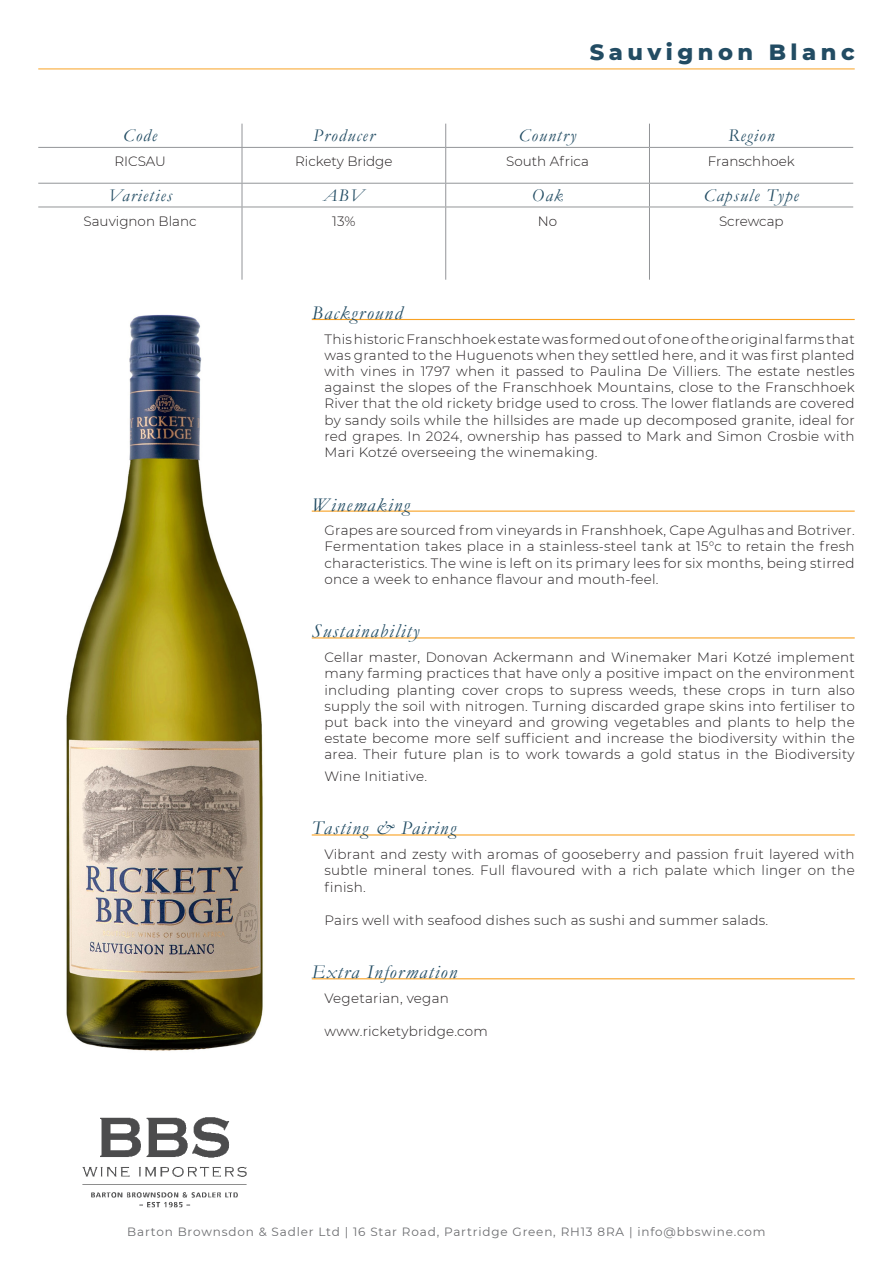
<style>
.page{position:relative;width:893px;height:1263px;background:#fff}
.page>*{position:absolute;margin:0;border:0;box-sizing:border-box;transform-origin:0 0}
.Paragraph_Style_1{font:800 22.5px "Montserrat";letter-spacing:.2em;color:#224c63}
.Main_text_header{font:italic 19.5px "Garamond";letter-spacing:.07em;color:#224c63}
.Shortlist_Header{font:italic 18px "Garamond";letter-spacing:.07em;color:#224c63}
.Main_text{font:300 13.5px/16.2px "Montserrat";letter-spacing:.02em;color:#231f20;text-align:justify}
.Shortlist_text{font:300 13.5px "Montserrat";color:#231f20}
.t1{font:12px "Montserrat";letter-spacing:.07em;color:#6c6d70}
</style>
<div class="page">
<img style="left:82px;top:1117px;width:165px;height:91px">
<hr style="left:312px;top:319px;width:543px;height:1px;background:#f9a224">
<hr style="left:312px;top:510px;width:543px;height:2px;background:#f9a224">
<hr style="left:312px;top:637px;width:543px;height:1px;background:#f9a224">
<hr style="left:312px;top:834px;width:543px;height:1px;background:#f9a224">
<hr style="left:312px;top:978px;width:543px;height:1px;background:#f9a224">
<img style="left:66px;top:314px;width:197px;height:737px">
<svg style="left:242px;top:124px;width:1px;height:23px"></svg>
<svg style="left:445px;top:124px;width:1px;height:23px"></svg>
<svg style="left:649px;top:124px;width:1px;height:23px"></svg>
<hr style="left:38px;top:147px;width:204px;height:1px;background:#939598">
<hr style="left:242px;top:147px;width:204px;height:1px;background:#939598">
<hr style="left:242px;top:148px;width:1px;height:35px;background:#939598">
<hr style="left:446px;top:147px;width:203px;height:1px;background:#939598">
<hr style="left:445px;top:148px;width:1px;height:35px;background:#939598">
<hr style="left:649px;top:147px;width:204px;height:1px;background:#939598">
<hr style="left:649px;top:148px;width:1px;height:35px;background:#939598">
<hr style="left:38px;top:183px;width:204px;height:1px;background:#939598">
<hr style="left:242px;top:183px;width:204px;height:1px;background:#939598">
<svg style="left:242px;top:184px;width:1px;height:23px"></svg>
<hr style="left:446px;top:183px;width:203px;height:1px;background:#939598">
<svg style="left:445px;top:184px;width:1px;height:23px"></svg>
<hr style="left:649px;top:183px;width:204px;height:1px;background:#939598">
<svg style="left:649px;top:184px;width:1px;height:23px"></svg>
<hr style="left:38px;top:207px;width:204px;height:1px;background:#939598">
<hr style="left:242px;top:207px;width:204px;height:1px;background:#939598">
<hr style="left:242px;top:207px;width:1px;height:73px;background:#939598">
<hr style="left:446px;top:207px;width:203px;height:1px;background:#939598">
<hr style="left:445px;top:207px;width:1px;height:73px;background:#939598">
<hr style="left:649px;top:207px;width:204px;height:1px;background:#939598">
<hr style="left:649px;top:207px;width:1px;height:73px;background:#939598">
<hr style="left:38px;top:69px;width:817px;height:1px;background:#f9a224">
<p class="Paragraph_Style_1" style="left:590px;top:36px;width:267px">Sauvignon Blanc</p>
<p class="Shortlist_Header" style="left:123px;top:124px;width:35px">Code</p>
<p class="Shortlist_Header" style="left:313px;top:124px;width:63px">Producer</p>
<p class="Shortlist_Header" style="left:519px;top:124px;width:59px">Country</p>
<p class="Shortlist_Header" style="left:728px;top:124px;width:48px">Region</p>
<p class="Shortlist_text" style="left:114px;top:152px;width:53px">RICSAU</p>
<p class="Shortlist_text" style="left:295px;top:152px;width:99px">Rickety Bridge</p>
<p class="Shortlist_text" style="left:506px;top:152px;width:84px">South Africa</p>
<p class="Shortlist_text" style="left:708px;top:152px;width:88px">Franschhoek</p>
<p class="Shortlist_Header" style="left:108px;top:183px;width:66px">Varieties</p>
<p class="Shortlist_Header" style="left:323px;top:183px;width:42px">ABV</p>
<p class="Shortlist_Header" style="left:532px;top:183px;width:33px">Oak</p>
<p class="Shortlist_Header" style="left:704px;top:183px;width:96px">Capsule Type</p>
<p class="Shortlist_text" style="left:84px;top:212px;width:115px">Sauvignon Blanc</p>
<p class="Shortlist_text" style="left:332px;top:212px;width:25px">13%</p>
<p class="Shortlist_text" style="left:538px;top:212px;width:21px">No</p>
<p class="Shortlist_text" style="left:719px;top:212px;width:66px">Screwcap</p>
<p class="Main_text_header" style="left:312px;top:300px;width:92px">Background</p>
<p class="Main_text" style="left:324px;top:330px;width:532px">This historic Franschhoek estate was formed out of one of the original farms that was granted to the Huguenots when they settled here, and it was first planted with vines in 1797 when it passed to Paulina De Villiers. The estate nestles against the slopes of the Franschhoek Mountains, close to the Franschhoek River that the old rickety bridge used to cross. The lower flatlands are covered by sandy soils while the hillsides are made up decomposed granite, ideal for red grapes. In 2024, ownership has passed to Mark and Simon Crosbie with Mari Kotzé overseeing the winemaking.</p>
<p class="Main_text_header" style="left:312px;top:491px;width:100px">Winemaking</p>
<p class="Main_text" style="left:324px;top:522px;width:532px">Grapes are sourced from vineyards in Franshhoek, Cape Agulhas and Botriver.<br>Fermentation takes place in a stainless-steel tank at 15°c to retain the fresh characteristics. The wine is left on its primary lees for six months, being stirred once a week to enhance flavour and mouth-feel.</p>
<p class="Main_text_header" style="left:312px;top:618px;width:109px">Sustainability</p>
<p class="Main_text" style="left:324px;top:649px;width:532px">Cellar master, Donovan Ackermann and Winemaker Mari Kotzé implement many farming practices that have only a positive impact on the environment including planting cover crops to supress weeds, these crops in turn also supply the soil with nitrogen. Turning discarded grape skins into fertiliser to put back into the vineyard and growing vegetables and plants to help the estate become more self sufficient and increase the biodiversity within the area. Their future plan is to work towards a gold status in the Biodiversity</p>
<p class="Main_text" style="left:324px;top:767px;width:104px">Wine Initiative.</p>
<p class="Main_text_header" style="left:312px;top:815px;width:146px">Tasting &amp; Pairing</p>
<p class="Main_text" style="left:324px;top:846px;width:532px">Vibrant and zesty with aromas of gooseberry and passion fruit layered with subtle mineral tones. Full flavoured with a rich palate which linger on the finish.</p>
<p class="Main_text" style="left:324px;top:911px;width:445px">Pairs well with seafood dishes such as sushi and summer salads.</p>
<p class="Main_text_header" style="left:312px;top:959px;width:147px">Extra Information</p>
<p class="Main_text" style="left:324px;top:990px;width:126px">Vegetarian, vegan</p>
<p class="Main_text" style="left:324px;top:1023px;width:165px">www.ricketybridge.com</p>
<p class="t1" style="left:127px;top:1224px;width:640px">Barton Brownsdon &amp; Sadler Ltd | 16 Star Road, Partridge Green, RH13 8RA | info@bbswine.com</p>
</div>
